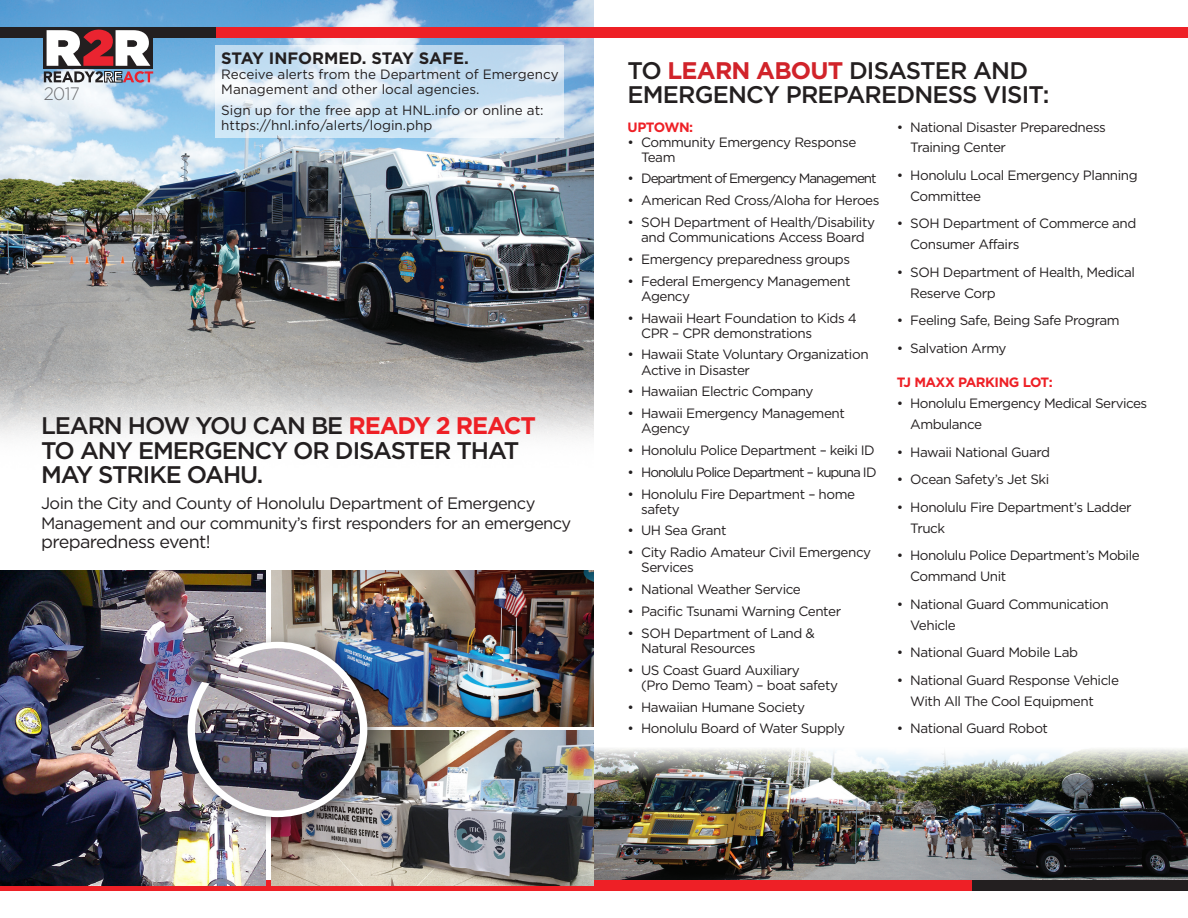
<style>
.page{position:relative;width:1188px;height:918px;background:#fff}
.page>*{position:absolute;margin:0;border:0;box-sizing:border-box;transform-origin:0 0}
.t1{font:500 24px/24.3px "Gotham HTF";letter-spacing:-.045em;color:#231f20}
.t2{font:18px "Gotham HTF";letter-spacing:-.035em;color:#231f20}
.t3{font:300 18px "Gotham HTF";color:#6c6d70;scale:.95 1}
.t4{font:16.5px/19.5px "Gotham HTF";letter-spacing:-.035em;color:#231f20}
.t5{font:700 16.5px "Gotham HTF";color:#231f20}
.t6{font:13.5px/15px "Gotham HTF";letter-spacing:-.035em;color:#231f20}
.t7{font:13.5px/15px "Gotham HTF";color:#231f20}
.t8{font:13.5px "Gotham HTF";letter-spacing:-.075em;color:#231f20}
.t9{font:700 13.5px "Gotham HTF";letter-spacing:-.035em;color:#ee2026}
.s1{font-weight:700;color:#d1232a}
.s2{font-weight:700;color:#ee2026}
</style>
<div class="page">
<img style="left:594px;top:748px;width:594px;height:133px">
<img style="left:0;top:0;width:594px;height:438px">
<div style="left:0;top:27px;width:1188px;height:10px;background:#ee2026"></div>
<div style="left:0;top:881px;width:1188px;height:10px;background:#ee2026"></div>
<div style="left:0;top:27px;width:216px;height:10px;background:#231f20"></div>
<div style="left:972px;top:881px;width:216px;height:10px;background:#231f20"></div>
<svg style="left:44px;top:29px;width:109px;height:54px"></svg>
<svg style="left:216px;top:45px;width:348px;height:93px"></svg>
<img style="left:271px;top:571px;width:323px;height:155px">
<img style="left:271px;top:731px;width:323px;height:155px">
<img style="left:0;top:571px;width:266px;height:315px">
<div style="left:173px;top:600px;width:214px;height:237px;background:#231f20;opacity:.61"></div>
<div style="left:188px;top:642px;width:179px;height:175px;background:#fff;border-radius:50%"></div>
<img style="left:195px;top:648px;width:165px;height:163px">
<img style="left:182px;top:609px;width:152px;height:96px">
<p class="t5" style="left:221px;top:48px;width:249px">STAY INFORMED. STAY SAFE.</p>
<p class="t7" style="left:221px;top:66px;width:339px">Receive alerts from the Department of Emergency<br>Management and other local agencies.</p>
<p class="t7" style="left:221px;top:103px;width:324px">Sign up for the free app at HNL.info or online at: https://hnl.info/alerts/login.php</p>
<p class="t1" style="left:628px;top:58px;width:402px">TO <span class="s1">LEARN ABOUT</span> DISASTER AND</p>
<p class="t3" style="left:44px;top:84px;width:40px">2017</p>
<p class="t1" style="left:628px;top:82px;width:423px">EMERGENCY PREPAREDNESS VISIT:</p>
<p class="t9" style="left:628px;top:119px;width:67px">UPTOWN:</p>
<p class="t6" style="left:641px;top:134px;width:217px;text-indent:-14px">• Community Emergency Response<br>Team</p>
<p class="t8" style="left:628px;top:171px;width:251px">• Department of Emergency Management</p>
<p class="t6" style="left:628px;top:193px;width:253px">• American Red Cross/Aloha for Heroes</p>
<p class="t6" style="left:628px;top:215px;width:249px;text-align:center">• SOH Department of Health/Disability and Communications Access Board</p>
<p class="t6" style="left:628px;top:251px;width:224px">• Emergency preparedness groups</p>
<p class="t6" style="left:641px;top:273px;width:211px;text-indent:-14px">• Federal Emergency Management<br>Agency</p>
<p class="t6" style="left:641px;top:310px;width:217px;text-indent:-14px">• Hawaii Heart Foundation to Kids 4<br>CPR – CPR demonstrations</p>
<p class="t6" style="left:641px;top:347px;width:229px;text-indent:-14px">• Hawaii State Voluntary Organization<br>Active in Disaster</p>
<p class="t6" style="left:628px;top:384px;width:187px">• Hawaiian Electric Company</p>
<p class="t6" style="left:641px;top:406px;width:205px;text-indent:-14px">• Hawaii Emergency Management<br>Agency</p>
<p class="t6" style="left:628px;top:443px;width:249px">• Honolulu Police Department – keiki ID</p>
<p class="t8" style="left:628px;top:465px;width:250px">• Honolulu Police Department – kupuna ID</p>
<p class="t6" style="left:641px;top:486px;width:215px;text-indent:-14px">• Honolulu Fire Department – home safety</p>
<p class="t6" style="left:628px;top:523px;width:100px">• UH Sea Grant</p>
<p class="t6" style="left:641px;top:545px;width:232px;text-indent:-14px">• City Radio Amateur Civil Emergency<br>Services</p>
<p class="t6" style="left:628px;top:582px;width:175px">• National Weather Service</p>
<p class="t6" style="left:628px;top:603px;width:215px">• Pacific Tsunami Warning Center</p>
<p class="t6" style="left:641px;top:625px;width:175px;text-indent:-14px">• SOH Department of Land &amp;<br>Natural Resources</p>
<p class="t6" style="left:641px;top:662px;width:198px;text-indent:-14px">• US Coast Guard Auxiliary<br>(Pro Demo Team) – boat safety</p>
<p class="t6" style="left:628px;top:699px;width:179px">• Hawaiian Humane Society</p>
<p class="t6" style="left:628px;top:721px;width:219px">• Honolulu Board of Water Supply</p>
<p class="t6" style="left:910px;top:116px;width:197px;line-height:20.9px;text-indent:-14px">• National Disaster Preparedness<br>Training Center</p>
<p class="t6" style="left:910px;top:165px;width:229px;line-height:20.9px;text-indent:-14px">• Honolulu Local Emergency Planning<br>Committee</p>
<p class="t6" style="left:910px;top:213px;width:228px;line-height:20.9px;text-indent:-14px">• SOH Department of Commerce and<br>Consumer Affairs</p>
<p class="t6" style="left:910px;top:262px;width:226px;line-height:20.9px;text-indent:-14px">• SOH Department of Health, Medical<br>Reserve Corp</p>
<p class="t6" style="left:897px;top:313px;width:224px">• Feeling Safe, Being Safe Program</p>
<p class="t6" style="left:897px;top:341px;width:111px">• Salvation Army</p>
<p class="t9" style="left:897px;top:375px;width:158px">TJ MAXX PARKING LOT:</p>
<p class="t6" style="left:910px;top:393px;width:239px;line-height:20.9px;text-indent:-14px">• Honolulu Emergency Medical Services<br>Ambulance</p>
<p class="t6" style="left:897px;top:444px;width:155px">• Hawaii National Guard</p>
<p class="t6" style="left:897px;top:472px;width:154px">• Ocean Safety’s Jet Ski</p>
<p class="t6" style="left:910px;top:496px;width:223px;line-height:20.9px;text-indent:-14px">• Honolulu Fire Department’s Ladder<br>Truck</p>
<p class="t6" style="left:910px;top:545px;width:231px;line-height:20.9px;text-indent:-14px">• Honolulu Police Department’s Mobile<br>Command Unit</p>
<p class="t6" style="left:910px;top:593px;width:200px;line-height:20.9px;text-indent:-14px">• National Guard Communication<br>Vehicle</p>
<p class="t6" style="left:897px;top:645px;width:183px">• National Guard Mobile Lab</p>
<p class="t6" style="left:910px;top:669px;width:210px;line-height:20.9px;text-indent:-14px">• National Guard Response Vehicle<br>With All The Cool Equipment</p>
<p class="t6" style="left:897px;top:721px;width:153px">• National Guard Robot</p>
<p class="t1" style="left:41px;top:413px;width:497px">LEARN HOW YOU CAN BE <span class="s2">READY 2 REACT<br></span>TO ANY EMERGENCY OR DISASTER THAT<br>MAY STRIKE OAHU.</p>
<p class="t4" style="left:41px;top:493px;width:532px">Join the City and County of Honolulu Department of Emergency<br>Management and our community’s first responders for an emergency</p>
<p class="t2" style="left:41px;top:532px;width:171px">preparedness event!</p>
</div>
